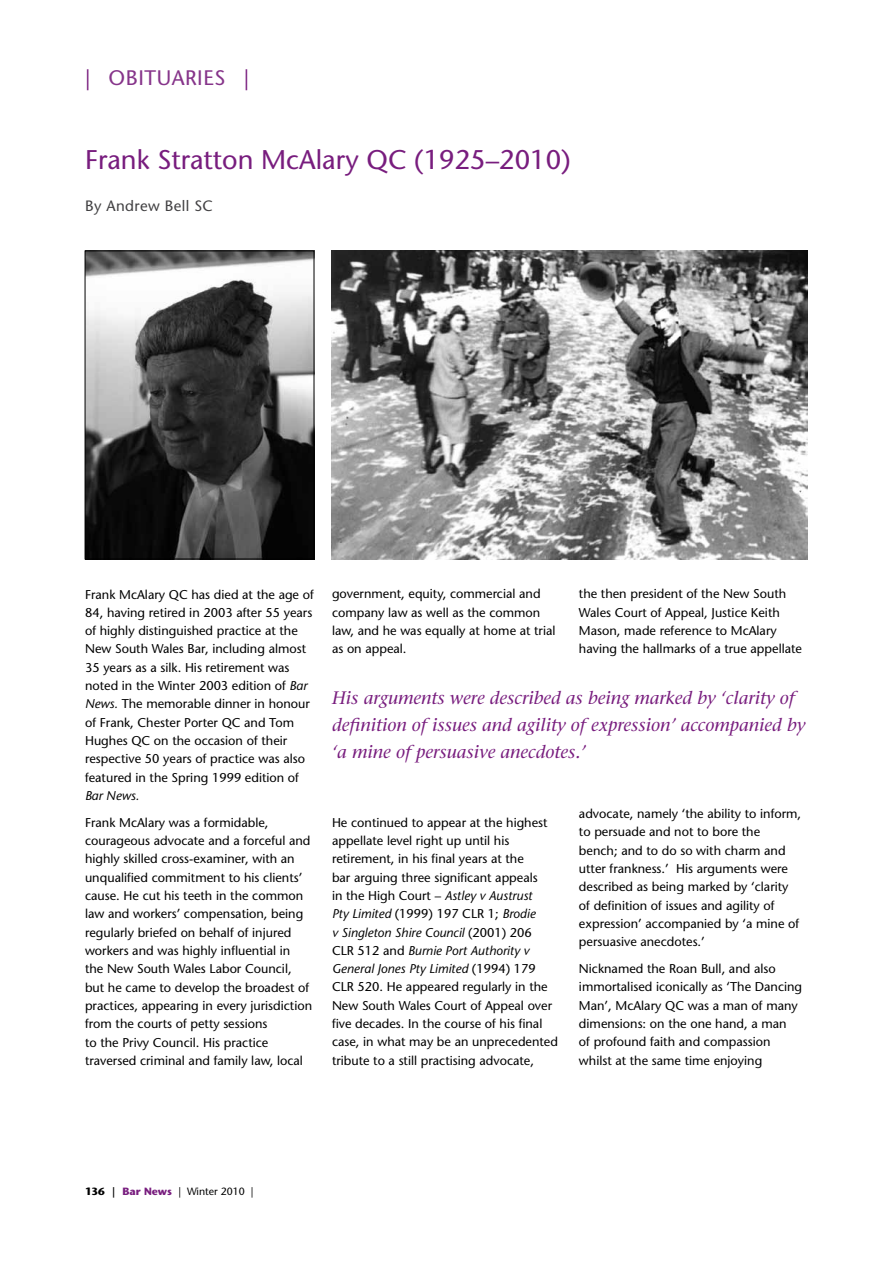
<style>
.page{position:relative;width:893px;height:1263px;background:#fff}
.page>*{position:absolute;margin:0;border:0;box-sizing:border-box;transform-origin:0 0}
.t1{font:27px "Stone Sans";color:#781d7e}
.t2{font:21px "Stone Sans";color:#86348a}
.t3{font:21px "Stone Sans";color:#781d7e}
.t4{font:italic 18px/27px "Stone Serif";color:#781d7e}
.t5{font:15px "Stone Sans";letter-spacing:.025em;color:#414042}
.t6{font:12.75px/18.3px "Stone Sans";color:#000}
.t7{font:italic 12.75px "Stone Sans";color:#000}
.t8{font:10.5px "Stone Sans";color:#000}
.s1{color:#781d7e}
.s2{font-style:italic}
.s3{font-weight:700}
.s4{font-weight:700;color:#781d7e}
</style>
<div class="page">
<img style="left:87px;top:253px;width:225px;height:304px">
<div style="left:85px;top:251px;width:229px;height:308px;border:1px solid #000"></div>
<img style="left:332px;top:251px;width:476px;height:308px">
<h2 class="t2" style="left:85px;top:65px;width:36px"><span class="s1">|</span> obituaries</h2>
<h2 class="t3" style="left:244px;top:65px;width:7px">|</h2>
<h1 class="t1" style="left:85px;top:144px;width:487px">Frank Stratton McAlary QC (1925–2010)</h1>
<p class="t5" style="left:85px;top:197px;width:129px">By Andrew Bell SC</p>
<p class="t6" style="left:85px;top:585px;width:230px">Frank McAlary QC has died at the age of 84, having retired in 2003 after 55 years of highly distinguished practice at the New South Wales Bar, including almost 35 years as a silk. His retirement was noted in the Winter 2003 edition of <span class="s2">Bar News.</span> The memorable dinner in honour of Frank, Chester Porter QC and Tom Hughes QC on the occasion of their respective 50 years of practice was also featured in the Spring 1999 edition of</p>
<p class="t7" style="left:85px;top:788px;width:56px">Bar News.</p>
<p class="t6" style="left:85px;top:813px;width:229px">Frank McAlary was a formidable, courageous advocate and a forceful and highly skilled cross-examiner, with an unqualified commitment to his clients’ cause. He cut his teeth in the common law and workers’ compensation, being regularly briefed on behalf of injured workers and was highly influential in<br>the New South Wales Labor Council, but he came to develop the broadest of practices, appearing in every jurisdiction from the courts of petty sessions<br>to the Privy Council. His practice traversed criminal and family law, local</p>
<p class="t6" style="left:332px;top:585px;width:225px">government, equity, commercial and company law as well as the common law, and he was equally at home at trial as on appeal.</p>
<p class="t6" style="left:579px;top:585px;width:224px">the then president of the New South Wales Court of Appeal, Justice Keith Mason, made reference to McAlary having the hallmarks of a true appellate</p>
<h3 class="t4" style="left:332px;top:684px;width:475px">His arguments were described as being marked by ‘clarity of definition of issues and agility of expression’ accompanied by ‘a mine of persuasive anecdotes.’</h3>
<p class="t6" style="left:332px;top:813px;width:227px">He continued to appear at the highest appellate level right up until his retirement, in his final years at the<br>bar arguing three significant appeals<br>in the High Court – <span class="s2">Astley v Austrust<br>Pty Limited</span> (1999) 197 CLR 1; <span class="s2">Brodie<br>v Singleton Shire Council</span> (2001) 206<br>CLR 512 and <span class="s2">Burnie Port Authority v General Jones Pty Limited</span> (1994) 179<br>CLR 520. He appeared regularly in the New South Wales Court of Appeal over five decades. In the course of his final case, in what may be an unprecedented tribute to a still practising advocate,</p>
<p class="t6" style="left:579px;top:804px;width:224px">advocate, namely ‘the ability to inform, to persuade and not to bore the bench; and to do so with charm and utter frankness.’ His arguments were described as being marked by ‘clarity of definition of issues and agility of expression’ accompanied by ‘a mine of persuasive anecdotes.’</p>
<p class="t6" style="left:579px;top:959px;width:225px">Nicknamed the Roan Bull, and also immortalised iconically as ‘The Dancing Man’, McAlary QC was a man of many dimensions: on the one hand, a man<br>of profound faith and compassion whilst at the same time enjoying</p>
<p class="t8" style="left:85px;top:1185px;width:170px"><span class="s3">136 |</span> <span class="s4">Bar News</span> | Winter 2010 |</p>
</div>
